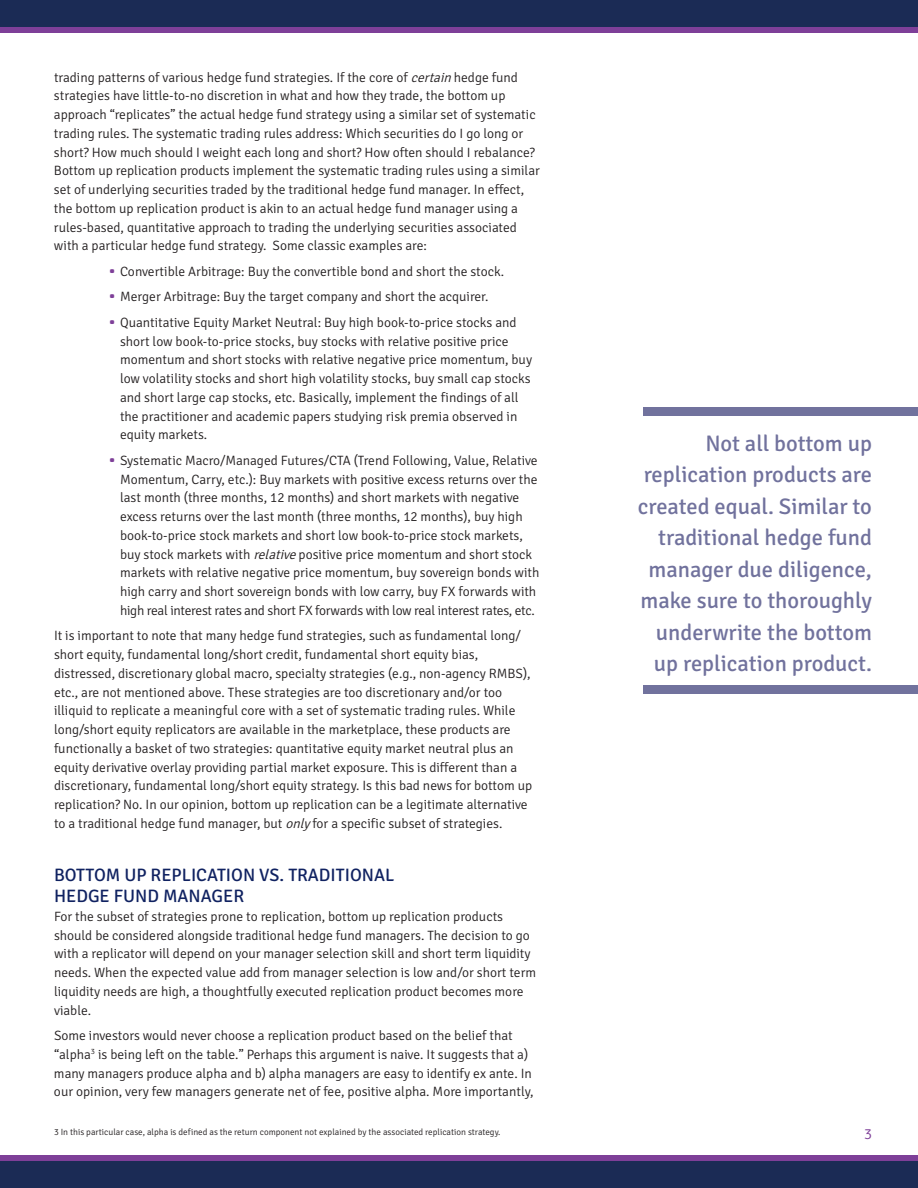
<style>
.page{position:relative;width:918px;height:1188px;background:#fff}
.page>*{position:absolute;margin:0;border:0;box-sizing:border-box;transform-origin:0 0}
.t1{font:22.5px/31.5px "Signika";color:#71729d;text-align:right}
.t2{font:18px/21px "Signika";color:#102261}
.t3{font:300 15px "Signika";color:#7e3f98}
.t4{font:300 13.5px/18.8px "Signika";color:#231f20}
.t5{font:300 9px "Signika";color:#231f20}
.s1{font-style:italic}
.s2{font-weight:400;font-size:18px;color:#7e3f98}
</style>
<div class="page">
<div style="left:0;top:1155px;width:918px;height:20px;background:#7e3f98"></div>
<div style="left:0;top:1161px;width:918px;height:27px;background:#1b2b55"></div>
<div style="left:0;top:13px;width:918px;height:20px;background:#7e3f98"></div>
<div style="left:0;top:0;width:918px;height:27px;background:#1b2b55"></div>
<div style="left:643px;top:407px;width:275px;height:9px;background:#71729d"></div>
<div style="left:643px;top:685px;width:275px;height:8px;background:#71729d"></div>
<p class="t4" style="left:54px;top:68px;width:487px">trading patterns of various hedge fund strategies. If the core of <span class="s1">certain</span> hedge fund strategies have little-to-no discretion in what and how they trade, the bottom up approach “replicates” the actual hedge fund strategy using a similar set of systematic trading rules. The systematic trading rules address: Which securities do I go long or short? How much should I weight each long and short? How often should I rebalance?<br>Bottom up replication products implement the systematic trading rules using a similar set of underlying securities traded by the traditional hedge fund manager. In effect, the bottom up replication product is akin to an actual hedge fund manager using a rules-based, quantitative approach to trading the underlying securities associated with a particular hedge fund strategy. Some classic examples are:</p>
<p class="t4" style="left:108px;top:262px;width:398px"><span class="s2">•</span> Convertible Arbitrage: Buy the convertible bond and short the stock.</p>
<p class="t4" style="left:108px;top:288px;width:382px"><span class="s2">•</span> Merger Arbitrage: Buy the target company and short the acquirer.</p>
<p class="t4" style="left:120px;top:313px;width:414px;text-indent:-12px"><span class="s2">•</span> Quantitative Equity Market Neutral: Buy high book-to-price stocks and short low book-to-price stocks, buy stocks with relative positive price momentum and short stocks with relative negative price momentum, buy low volatility stocks and short high volatility stocks, buy small cap stocks and short large cap stocks, etc. Basically, implement the findings of all the practitioner and academic papers studying risk premia observed in equity markets.</p>
<p class="t4" style="left:120px;top:451px;width:421px;text-indent:-12px"><span class="s2">•</span> Systematic Macro/Managed Futures/CTA (Trend Following, Value, Relative Momentum, Carry, etc.): Buy markets with positive excess returns over the last month (three months, 12 months) and short markets with negative excess returns over the last month (three months, 12 months), buy high book-to-price stock markets and short low book-to-price stock markets, buy stock markets with <span class="s1">relative</span>positive price momentum and short stock markets with relative negative price momentum, buy sovereign bonds with high carry and short sovereign bonds with low carry, buy FX forwards with high real interest rates and short FX forwards with low real interest rates, etc.</p>
<p class="t4" style="left:54px;top:627px;width:480px">It is important to note that many hedge fund strategies, such as fundamental long/ short equity, fundamental long/short credit, fundamental short equity bias, distressed, discretionary global macro, specialty strategies (e.g., non-agency RMBS), etc., are not mentioned above. These strategies are too discretionary and/or too illiquid to replicate a meaningful core with a set of systematic trading rules. While long/short equity replicators are available in the marketplace, these products are functionally a basket of two strategies: quantitative equity market neutral plus an equity derivative overlay providing partial market exposure. This is different than a discretionary, fundamental long/short equity strategy. Is this bad news for bottom up replication? No. In our opinion, bottom up replication can be a legitimate alternative to a traditional hedge fund manager, but <span class="s1">only</span>for a specific subset of strategies.</p>
<h2 class="t2" style="left:54px;top:865px;width:342px">Bottom U p Repli cati on vs. Traditi onal<br>Hedge Fund Manager</h2>
<p class="t4" style="left:54px;top:907px;width:484px">For the subset of strategies prone to replication, bottom up replication products should be considered alongside traditional hedge fund managers. The decision to go with a replicator will depend on your manager selection skill and short term liquidity needs. When the expected value add from manager selection is low and/or short term liquidity needs are high, a thoughtfully executed replication product becomes more viable.</p>
<p class="t4" style="left:54px;top:1027px;width:481px">Some investors would never choose a replication product based on the belief that “alpha<sup>3</sup> is being left on the table.” Perhaps this argument is naive. It suggests that a) many managers produce alpha and b) alpha managers are easy to identify ex ante. In our opinion, very few managers generate net of fee, positive alpha. More importantly,</p>
<p class="t5" style="left:54px;top:1127px;width:448px">3 In this particular case, alpha is defined as the return component not explained by the associated replication strategy.</p>
<h1 class="t1" style="left:638px;top:428px;width:236px">N ot all bottom up replication products are created equal. Similar to traditional hedge fund manager due diligence, make sure to thoroughly underwrite the bottom up replication product.</h1>
<p class="t3" style="left:864px;top:1126px;width:9px">3</p>
</div>
